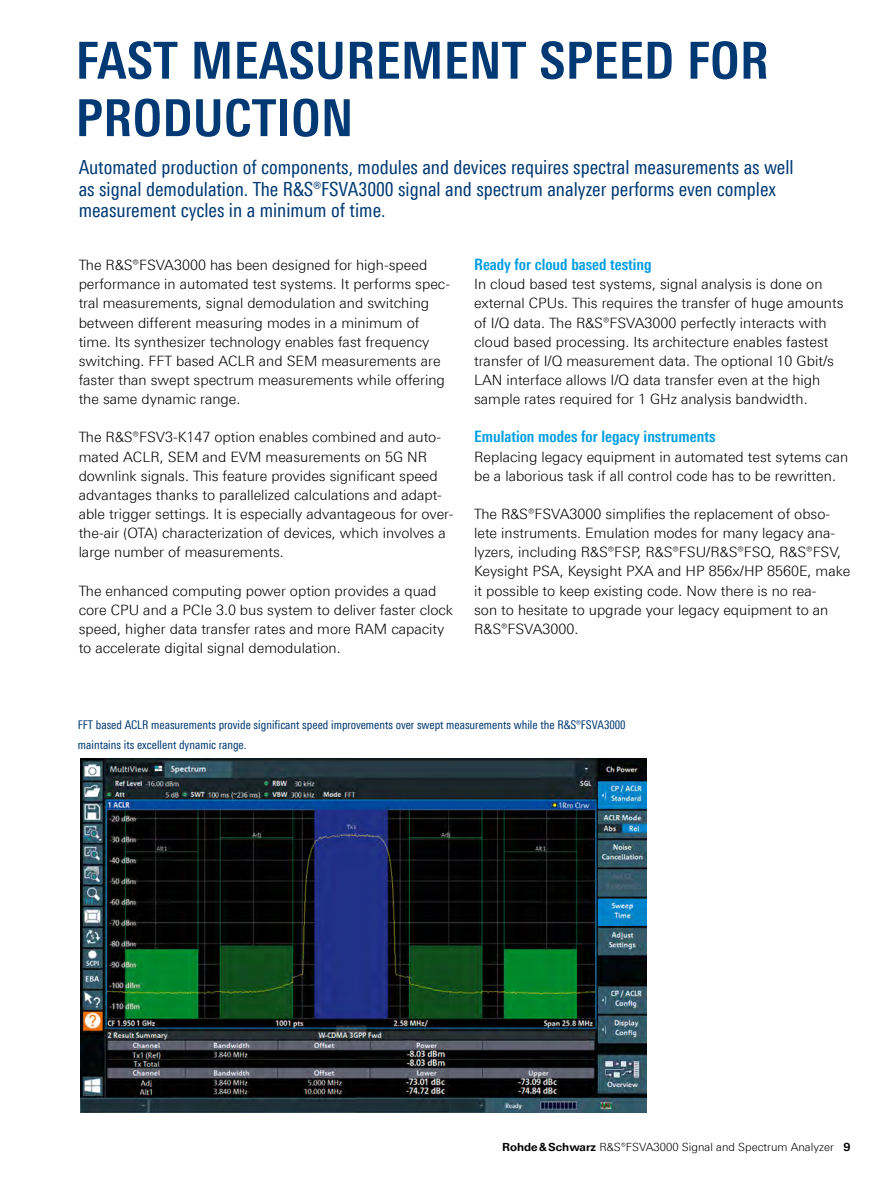
<style>
.page{position:relative;width:893px;height:1191px;background:#fff}
.page>*{position:absolute;margin:0;border:0;box-sizing:border-box;transform-origin:0 0}
.Seiten_Headline_34Pt{font:700 51px/57.4px "Linotype Univers 620 Cn";letter-spacing:.01em;color:#003973}
.Teaser{font:19.5px/21.5px "Linotype Univers 420 Cn";color:#003973}
.Absatzfett_cyan{font:700 15.75px "Linotype Univers 620 Cn";color:#009ee3}
.Haupttext{font:300 14.25px/19.2px "Linotype Univers 330";color:#000}
.Haupttext_ohne_Absta{font:300 14.25px/19.2px "Linotype Univers 330";color:#000}
.Bildunterschrift{font:12px/19.2px "Linotype Univers 420 Cn";color:#003973}
.t1{font:300 11.25px "Linotype Univers 330";color:#000}
.s1{font-family:"Linotype Univers 630";font-weight:700}
</style>
<div class="page">
<img style="left:80px;top:758px;width:566px;height:354px">
<p class="Seiten_Headline_34Pt" style="left:76px;top:31px;width:695px">FAST MEASUREMENT SPEED FOR<br>PRODUCTION</p>
<p class="Teaser" style="left:79px;top:157px;width:717px">Automated production of components, modules and devices requires spectral measurements as well as signal demodulation. The R&amp;S®FSVA3000 signal and spectrum analyzer performs even complex measurement cycles in a minimum of time.</p>
<p class="Haupttext" style="left:79px;top:255px;width:373px">The R&amp;S®FSVA3000 has been designed for high-speed performance in automated test systems. It performs spec&shy;tral measurements, signal demodulation and switching between different measuring modes in a minimum of time. Its synthesizer technology enables fast frequency switching. FFT based ACLR and SEM measurements are faster than swept spectrum measurements while offering the same dynamic range.</p>
<p class="Haupttext" style="left:79px;top:427px;width:376px">The R&amp;S®FSV3-K147 option enables combined and auto&shy;mated ACLR, SEM and EVM measurements on 5G NR downlink signals. This feature provides significant speed advantages thanks to parallelized calculations and adapt&shy;able trigger settings. It is especially advantageous for over&shy;the-air (OTA) characterization of devices, which involves a large number of measurements.</p>
<p class="Haupttext" style="left:79px;top:581px;width:376px">The enhanced computing power option provides a quad core CPU and a PCIe 3.0 bus system to deliver faster clock speed, higher data transfer rates and more RAM capacity to accelerate digital signal demodulation.</p>
<p class="Absatzfett_cyan" style="left:474px;top:255px;width:179px">Ready for cloud based testing</p>
<p class="Haupttext_ohne_Absta" style="left:474px;top:274px;width:371px">In cloud based test systems, signal analysis is done on external CPUs. This requires the transfer of huge amounts of I/Q data. The R&amp;S®FSVA3000 perfectly interacts with cloud based processing. Its architecture enables fastest transfer of I/Q measurement data. The optional 10 Gbit/s LAN interface allows I/Q data transfer even at the high sample rates required for 1 GHz analysis bandwidth.</p>
<p class="Absatzfett_cyan" style="left:474px;top:427px;width:243px">Emulation modes for legacy instruments</p>
<p class="Haupttext_ohne_Absta" style="left:474px;top:447px;width:376px">Replacing legacy equipment in automated test sytems can be a laborious task if all control code has to be rewritten.</p>
<p class="Haupttext" style="left:474px;top:504px;width:378px">The R&amp;S®FSVA3000 simplifies the replacement of obso&shy;lete instruments. Emulation modes for many legacy ana&shy;lyzers, including R&amp;S®FSP, R&amp;S®FSU/R&amp;S®FSQ, R&amp;S®FSV, Keysight PSA, Keysight PXA and HP 856x/HP 8560E, make it possible to keep existing code. Now there is no rea-<br>son to hesitate to upgrade your legacy equipment to an R&amp;S®FSVA3000.</p>
<p class="Bildunterschrift" style="left:78px;top:715px;width:549px">FFT based ACLR measurements provide significant speed improvements over swept measurements while the R&amp;S®FSVA3000 maintains its excellent dynamic range.</p>
<p class="t1" style="left:502px;top:1140px;width:350px"><span class="s1">Rohde&amp;Schwarz</span> R&amp;S®FSVA3000 Signal and Spectrum Analyzer <span class="s1">9</span></p>
</div>
